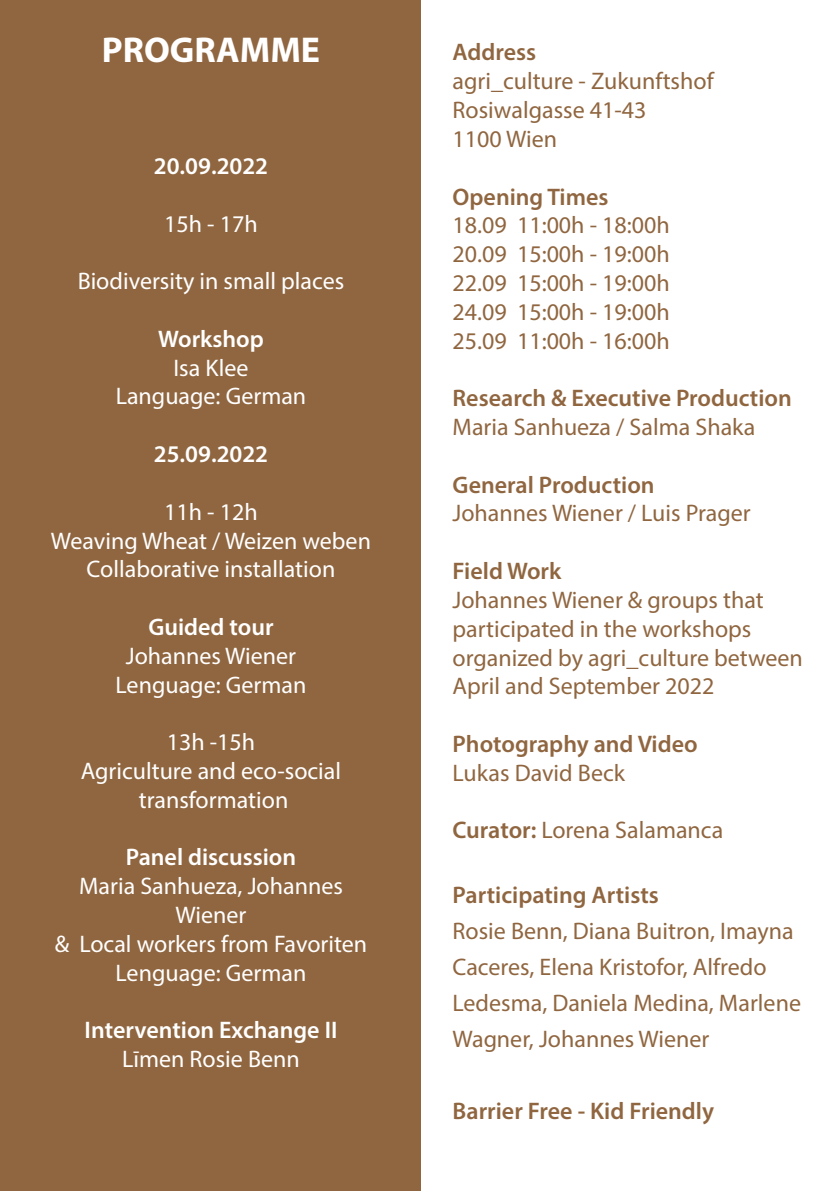
<style>
.page{position:relative;width:840px;height:1191px;background:#fff}
.page>*{position:absolute;margin:0;border:0;box-sizing:border-box;transform-origin:0 0}
.t1{font:700 36px "Myriad Pro";color:#fff}
.t2{font:24px/36px "Myriad Pro";color:#906640}
.t3{font:24px/28.8px "Myriad Pro";color:#fff;text-align:center}
.t4{font:600 24px "Myriad Pro";color:#906640}
.t5{font:600 24px "Myriad Pro";color:#fff}
.s1{font-weight:600}
</style>
<div class="page">
<div style="left:0;top:0;width:420px;height:1191px;background:#906640"></div>
<p class="t1" style="left:102px;top:27px;width:219px">PROGRAMME</p>
<p class="t5" style="left:154px;top:151px;width:116px">20.09.2022</p>
<p class="t3" style="left:164px;top:209px;width:95px">15h - 17h</p>
<p class="t3" style="left:78px;top:266px;width:268px">Biodiversity in small places</p>
<p class="t5" style="left:158px;top:323px;width:107px">Workshop</p>
<p class="t3" style="left:173px;top:353px;width:76px">Isa Klee</p>
<p class="t3" style="left:116px;top:382px;width:192px">Language: German</p>
<p class="t5" style="left:154px;top:439px;width:116px">25.09.2022</p>
<p class="t3" style="left:164px;top:497px;width:95px">11h - 12h</p>
<p class="t3" style="left:51px;top:526px;width:321px">Weaving Wheat / Weizen weben</p>
<p class="t3" style="left:86px;top:554px;width:250px">Collaborative installation</p>
<p class="t5" style="left:148px;top:611px;width:127px">Guided tour</p>
<p class="t3" style="left:126px;top:641px;width:172px">Johannes Wiener</p>
<p class="t3" style="left:115px;top:670px;width:192px">Lenguage: German</p>
<p class="t3" style="left:167px;top:727px;width:90px">13h -15h</p>
<p class="t3" style="left:81px;top:756px;width:262px">Agriculture and eco-social</p>
<p class="t3" style="left:139px;top:785px;width:151px">transformation</p>
<p class="t5" style="left:126px;top:842px;width:172px">Panel discussion</p>
<p class="t3" style="left:79px;top:871px;width:265px">Maria Sanhueza, Johannes<br>Wiener</p>
<p class="t3" style="left:55px;top:929px;width:314px">&amp; Local workers from Favoriten</p>
<p class="t3" style="left:115px;top:958px;width:192px">Lenguage: German</p>
<p class="t5" style="left:85px;top:1015px;width:254px">Intervention Exchange II</p>
<p class="t3" style="left:122px;top:1044px;width:179px">Līmen Rosie Benn</p>
<p class="t4" style="left:452px;top:37px;width:85px">Address</p>
<p class="t2" style="left:452px;top:63px;width:262px">agri_culture - Zukunftshof</p>
<p class="t2" style="left:452px;top:92px;width:195px">Rosiwalgasse 41-43</p>
<p class="t2" style="left:452px;top:120px;width:106px">1100 Wien</p>
<p class="t4" style="left:452px;top:181px;width:157px">Opening Times</p>
<p class="t2" style="left:452px;top:207px;width:219px">18.09 11:00h - 18:00h</p>
<p class="t2" style="left:452px;top:236px;width:219px">20.09 15:00h - 19:00h</p>
<p class="t2" style="left:452px;top:264px;width:219px">22.09 15:00h - 19:00h</p>
<p class="t2" style="left:452px;top:293px;width:219px">24.09 15:00h - 19:00h</p>
<p class="t2" style="left:452px;top:322px;width:219px">25.09 11:00h - 16:00h</p>
<p class="t4" style="left:452px;top:383px;width:340px">Research &amp; Executive Production</p>
<p class="t2" style="left:452px;top:408px;width:304px">Maria Sanhueza / Salma Shaka</p>
<p class="t4" style="left:452px;top:469px;width:203px">General Production</p>
<p class="t2" style="left:452px;top:495px;width:299px">Johannes Wiener / Luis Prager</p>
<p class="t4" style="left:452px;top:556px;width:110px">Field Work</p>
<p class="t2" style="left:452px;top:585px;width:312px;line-height:28.8px">Johannes Wiener &amp; groups that participated in the workshops</p>
<p class="t2" style="left:452px;top:642px;width:351px;line-height:28.8px">organized by agri_culture between<br>April and September 2022</p>
<p class="t4" style="left:452px;top:728px;width:246px">Photography and Video</p>
<p class="t2" style="left:452px;top:754px;width:174px">Lukas David Beck</p>
<p class="t2" style="left:452px;top:812px;width:272px"><span class="s1">Curator:</span> Lorena Salamanca</p>
<p class="t4" style="left:452px;top:880px;width:208px">Participating Artists</p>
<p class="t2" style="left:452px;top:912px;width:350px">Rosie Benn, Diana Buitron, Imayna<br>Caceres, Elena Kristofor, Alfredo<br>Ledesma, Daniela Medina, Marlene<br>Wagner, Johannes Wiener</p>
<p class="t4" style="left:452px;top:1096px;width:263px">Barrier Free - Kid Friendly</p>
</div>
